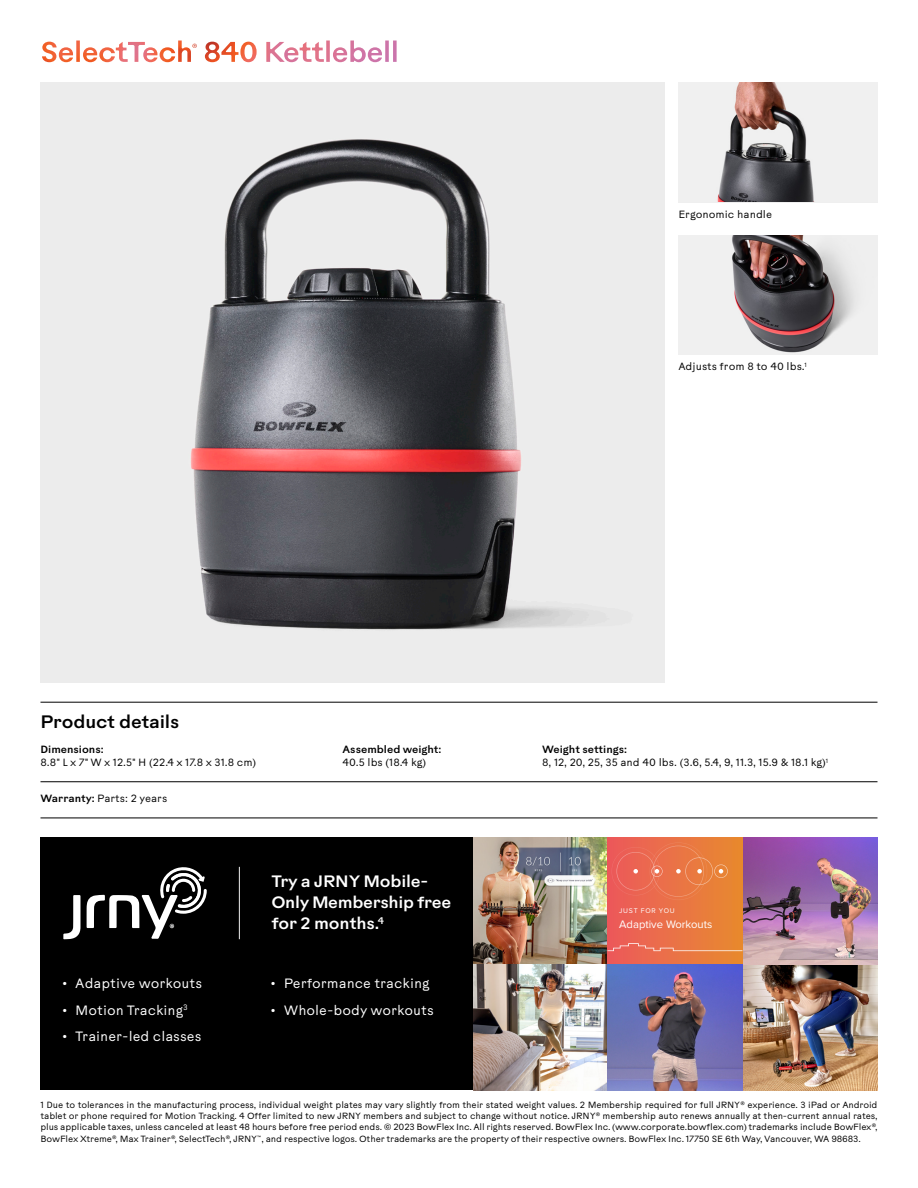
<style>
.page{position:relative;width:918px;height:1188px;background:#fff}
.page>*{position:absolute;margin:0;border:0;box-sizing:border-box;transform-origin:0 0}
.Subhead{font:18px "Rauschen A Medium 02";letter-spacing:-.01em;color:#000}
.Subhead_-_White{font:16.5px/21px "Rauschen A Medium 02";letter-spacing:-.02em;color:#fff}
.t1{font:13.5px "Rauschen A Regular 02";color:#fff}
.t2{font:11.25px "Proxima Nova";color:#fff}
.Machine_copy{font:10.5px/13.5px "Rauschen A Regular 02";color:#000}
.Machine_copy-2{font:10.5px/13.5px "Rauschen A Medium 02";color:#000}
.Disclaimer{font:9px/11.2px "Rauschen A Regular 02";letter-spacing:-.015em;color:#000;text-align:justify}
.t3{font:7.05px "Proxima Nova";letter-spacing:.1em;color:#fff}
.s1{font-family:"Rauschen A Medium 02"}
.s2{font-family:"Rauschen A Regular 02"}
</style>
<div class="page">
<img style="left:678px;top:235px;width:199px;height:120px">
<img style="left:40px;top:83px;width:625px;height:599px">
<img style="left:42px;top:40px;width:355px;height:22px">
<img style="left:678px;top:83px;width:200px;height:119px">
<hr style="left:40px;top:702px;width:838px;height:1px;background:#000">
<hr style="left:40px;top:818px;width:838px;height:1px;background:#000">
<hr style="left:40px;top:781px;width:838px;height:1px;background:#000">
<div style="left:40px;top:838px;width:434px;height:252px;background:#000"></div>
<img style="left:473px;top:838px;width:135px;height:252px">
<img style="left:742px;top:838px;width:136px;height:252px">
<img style="left:608px;top:964px;width:134px;height:126px">
<div style="left:608px;top:838px;width:134px;height:126px;background:linear-gradient(to right,#ec595c,#e88a2f)"></div>
<svg style="left:611px;top:842px;width:117px;height:58px;background:#ea744d"></svg>
<svg style="left:607px;top:943px;width:135px;height:8px"></svg>
<svg style="left:63px;top:895px;width:17px;height:44px"></svg>
<svg style="left:87px;top:867px;width:120px;height:72px"></svg>
<hr style="left:239px;top:867px;width:1px;height:72px;background:#f0f0f0">
<p class="Machine_copy" style="left:678px;top:207px;width:95px">Ergonomic handle</p>
<p class="Subhead" style="left:40px;top:709px;width:140px">Product details</p>
<p class="Machine_copy" style="left:678px;top:359px;width:130px">Adjusts from 8 to 40 lbs.<sup>1</sup></p>
<p class="Machine_copy" style="left:40px;top:742px;width:217px"><span class="s1">Dimensions:<br></span>8.8" L x 7" W x 12.5" H (22.4 x 17.8 x 31.8 cm)</p>
<p class="Machine_copy-2" style="left:343px;top:742px;width:100px">Assembled weight:<br><span class="s2">40.5 lbs (18.4 kg)</span></p>
<p class="Machine_copy" style="left:542px;top:742px;width:288px"><span class="s1">Weight settings:<br></span>8, 12, 20, 25, 35 and 40 lbs. (3.6, 5.4, 9, 11.3, 15.9 &amp; 18.1 kg)<sup>1</sup></p>
<p class="Machine_copy" style="left:40px;top:791px;width:128px"><span class="s1">Warranty:</span> Parts: 2 years</p>
<p class="t1" style="left:62px;top:974px;width:142px">• Adaptive workouts</p>
<p class="t1" style="left:62px;top:1000px;width:127px">• Motion Tracking<sup>3</sup></p>
<p class="t1" style="left:62px;top:1027px;width:141px">• Trainer-led classes</p>
<p class="Subhead_-_White" style="left:272px;top:870px;width:181px">Try a JRNY Mobile-<br>Only Membership free for 2 months.<sup>4</sup></p>
<p class="t1" style="left:270px;top:974px;width:161px">• Performance tracking</p>
<p class="t1" style="left:270px;top:1000px;width:165px">• Whole-body workouts</p>
<p class="t3" style="left:619px;top:905px;width:57px">JUST FOR YOU</p>
<p class="t2" style="left:619px;top:915px;width:95px">Adaptive Workouts</p>
<p class="Disclaimer" style="left:40px;top:1099px;width:839px">1 Due to tolerances in the manufacturing process, individual weight plates may vary slightly from their stated weight values. 2 Membership required for full JRNY® experience. 3 iPad or Android tablet or phone required for Motion Tracking. 4 Offer limited to new JRNY members and subject to change without notice. JRNY® membership auto renews annually at then-current annual rates, plus applicable taxes, unless canceled at least 48 hours before free period ends. ©️ 2023 BowFlex Inc. All rights reserved. BowFlex Inc. (www.corporate.bowflex.com) trademarks include BowFlex®️, BowFlex Xtreme®️, Max Trainer®️, SelectTech®️, JRNY™️, and respective logos. Other trademarks are the property of their respective owners. BowFlex Inc. 17750 SE 6th Way, Vancouver, WA 98683.</p>
</div>
